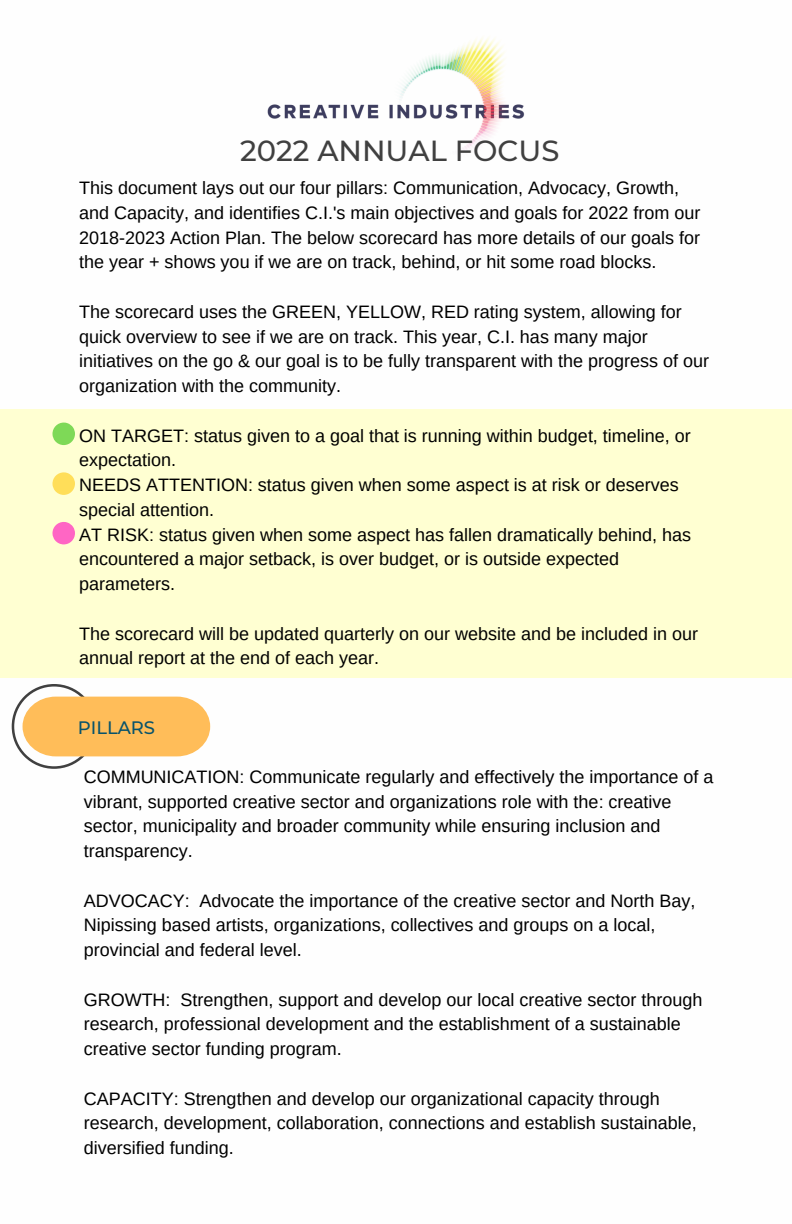
<style>
.page{position:relative;width:792px;height:1224px;background:#ffffd2}
.page>*{position:absolute;margin:0;border:0;box-sizing:border-box;transform-origin:0 0}
.t1{font:500 29px "Montserrat";color:#404040}
.t2{font:18px/24.8px "Arimo";color:#000}
.t3{font:500 18px "Montserrat";color:#08536b}
</style>
<div class="page">
<div style="left:0;top:678px;width:792px;height:546px;background:#fefefe"></div>
<div style="left:0;top:0;width:792px;height:409px;background:#fefefe"></div>
<img style="left:267px;top:37px;width:258px;height:114px">
<svg style="left:12px;top:684px;width:198px;height:85px"></svg>
<svg style="left:52px;top:423px;width:23px;height:22px"></svg>
<svg style="left:52px;top:472px;width:23px;height:23px"></svg>
<svg style="left:52px;top:522px;width:23px;height:22px"></svg>
<h1 class="t1" style="left:240px;top:133px;width:321px">2022 ANNUAL FOCUS</h1>
<p class="t2" style="left:79px;top:176px;width:623px">This document lays out our four pillars: Communication, Advocacy, Growth, and Capacity, and identifies C.I.'s main objectives and goals for 2022 from our 2018-2023 Action Plan. The below scorecard has more details of our goals for the year + shows you if we are on track, behind, or hit some road blocks.</p>
<p class="t2" style="left:79px;top:299px;width:631px">The scorecard uses the GREEN, YELLOW, RED rating system, allowing for quick overview to see if we are on track. This year, C.I. has many major initiatives on the go &amp; our goal is to be fully transparent with the progress of our organization with the community.</p>
<p class="t2" style="left:79px;top:423px;width:613px">ON TARGET: status given to a goal that is running within budget, timeline, or expectation.<br>NEEDS ATTENTION: status given when some aspect is at risk or deserves special attention.<br>AT RISK: status given when some aspect has fallen dramatically behind, has encountered a major setback, is over budget, or is outside expected parameters.</p>
<p class="t2" style="left:79px;top:621px;width:620px">The scorecard will be updated quarterly on our website and be included in our annual report at the end of each year.</p>
<p class="t3" style="left:78px;top:716px;width:79px">PILLARS</p>
<p class="t2" style="left:84px;top:764px;width:631px">COMMUNICATION: Communicate regularly and effectively the importance of a vibrant, supported creative sector and organizations role with the: creative sector, municipality and broader community while ensuring inclusion and transparency.</p>
<p class="t2" style="left:84px;top:888px;width:613px">ADVOCACY: Advocate the importance of the creative sector and North Bay,<br>Nipissing based artists, organizations, collectives and groups on a local, provincial and federal level.</p>
<p class="t2" style="left:84px;top:987px;width:620px">GROWTH: Strengthen, support and develop our local creative sector through research, professional development and the establishment of a sustainable creative sector funding program.</p>
<p class="t2" style="left:84px;top:1086px;width:614px">CAPACITY: Strengthen and develop our organizational capacity through research, development, collaboration, connections and establish sustainable, diversified funding.</p>
</div>
